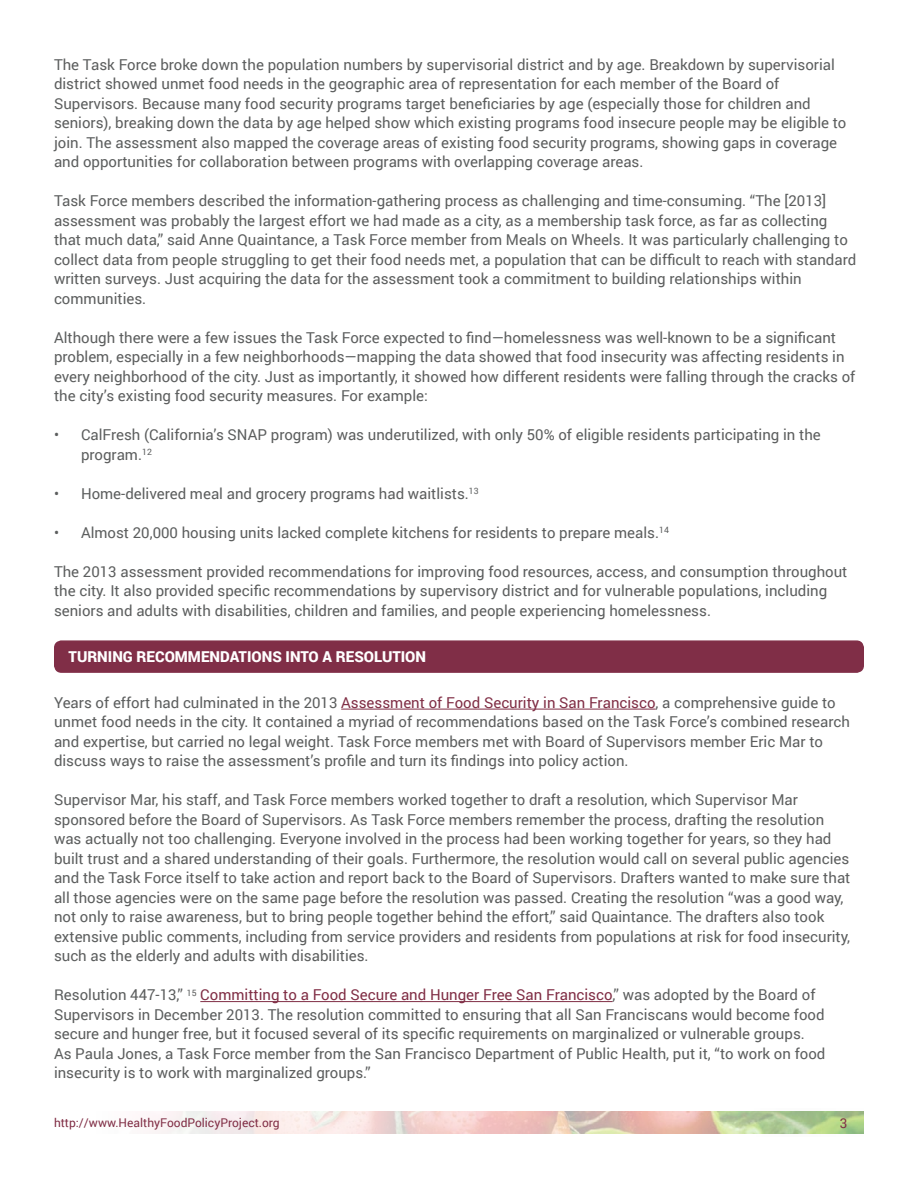
<style>
.page{position:relative;width:918px;height:1188px;background:#fff}
.page>*{position:absolute;margin:0;border:0;box-sizing:border-box;transform-origin:0 0}
.t1{font:15px/19.5px "Roboto";color:#5c5e5e}
.t2{font:900 15px "Roboto";color:#fff}
.t3{font:13.5px "Roboto";color:#802e45}
.t4{font:12px "Roboto";color:#802e45}
.s1{color:#802e45}
</style>
<div class="page">
<svg style="left:155px;top:1111px;width:709px;height:23px;background:#e2d2c2"></svg>
<div style="left:55px;top:641px;width:808px;height:31px;background:#802e47;border-radius:7px"></div>
<div style="left:54px;top:640px;width:810px;height:33px;border:2px solid #802e47;border-radius:7px"></div>
<hr style="left:341px;top:709px;width:315px;height:1px;background:#802e45">
<hr style="left:200px;top:1001px;width:413px;height:1px;background:#802e45">
<p class="t1" style="left:54px;top:54px;width:794px">The Task Force broke down the population numbers by supervisorial district and by age. Breakdown by supervisorial district showed unmet food needs in the geographic area of representation for each member of the Board of Supervisors. Because many food security programs target beneficiaries by age (especially those for children and seniors), breaking down the data by age helped show which existing programs food insecure people may be eligible to join. The assessment also mapped the coverage areas of existing food security programs, showing gaps in coverage and opportunities for collaboration between programs with overlapping coverage areas.</p>
<p class="t1" style="left:54px;top:191px;width:804px">Task Force members described the information-gathering process as challenging and time-consuming. “The [2013] assessment was probably the largest effort we had made as a city, as a membership task force, as far as collecting that much data,” said Anne Quaintance, a Task Force member from Meals on Wheels. It was particularly challenging to collect data from people struggling to get their food needs met, a population that can be difficult to reach with standard written surveys. Just acquiring the data for the assessment took a commitment to building relationships within communities.</p>
<p class="t1" style="left:54px;top:327px;width:803px">Although there were a few issues the Task Force expected to find—homelessness was well-known to be a significant problem, especially in a few neighborhoods—mapping the data showed that food insecurity was affecting residents in every neighborhood of the city. Just as importantly, it showed how different residents were falling through the cracks of the city’s existing food security measures. For example:</p>
<p class="t1" style="left:81px;top:425px;width:741px;text-indent:-27px">• CalFresh (California’s SNAP program) was underutilized, with only 50% of eligible residents participating in the program.<sup>12</sup></p>
<p class="t1" style="left:54px;top:483px;width:426px">• Home-delivered meal and grocery programs had waitlists.<sup>13</sup></p>
<p class="t1" style="left:54px;top:522px;width:616px">• Almost 20,000 housing units lacked complete kitchens for residents to prepare meals.<sup>14</sup></p>
<p class="t1" style="left:54px;top:561px;width:795px">The 2013 assessment provided recommendations for improving food resources, access, and consumption throughout the city. It also provided specific recommendations by supervisory district and for vulnerable populations, including seniors and adults with disabilities, children and families, and people experiencing homelessness.</p>
<p class="t2" style="left:69px;top:647px;width:359px">TURNING RECOMMENDATIONS INTO A RESOLUTION</p>
<p class="t1" style="left:54px;top:692px;width:797px">Years of effort had culminated in the 2013 <span class="s1">Assessment of Food Security in San Francisco</span>, a comprehensive guide to unmet food needs in the city. It contained a myriad of recommendations based on the Task Force’s combined research and expertise, but carried no legal weight. Task Force members met with Board of Supervisors member Eric Mar to discuss ways to raise the assessment’s profile and turn its findings into policy action.</p>
<p class="t1" style="left:54px;top:790px;width:798px">Supervisor Mar, his staff, and Task Force members worked together to draft a resolution, which Supervisor Mar sponsored before the Board of Supervisors. As Task Force members remember the process, drafting the resolution was actually not too challenging. Everyone involved in the process had been working together for years, so they had built trust and a shared understanding of their goals. Furthermore, the resolution would call on several public agencies and the Task Force itself to take action and report back to the Board of Supervisors. Drafters wanted to make sure that all those agencies were on the same page before the resolution was passed. Creating the resolution “was a good way, not only to raise awareness, but to bring people together behind the effort,” said Quaintance. The drafters also took extensive public comments, including from service providers and residents from populations at risk for food insecurity, such as the elderly and adults with disabilities.</p>
<p class="t1" style="left:54px;top:985px;width:773px">Resolution 447-13,” <sup>15</sup> <span class="s1">Committing to a Food Secure and Hunger Free San Francisco</span>,” was adopted by the Board of Supervisors in December 2013. The resolution committed to ensuring that all San Franciscans would become food secure and hunger free, but it focused several of its specific requirements on marginalized or vulnerable groups.<br>As Paula Jones, a Task Force member from the San Francisco Department of Public Health, put it, “to work on food insecurity is to work with marginalized groups.”</p>
<p class="t4" style="left:54px;top:1114px;width:227px">http://www.HealthyFoodPolicyProject.org</p>
<p class="t3" style="left:840px;top:1113px;width:9px">3</p>
</div>
